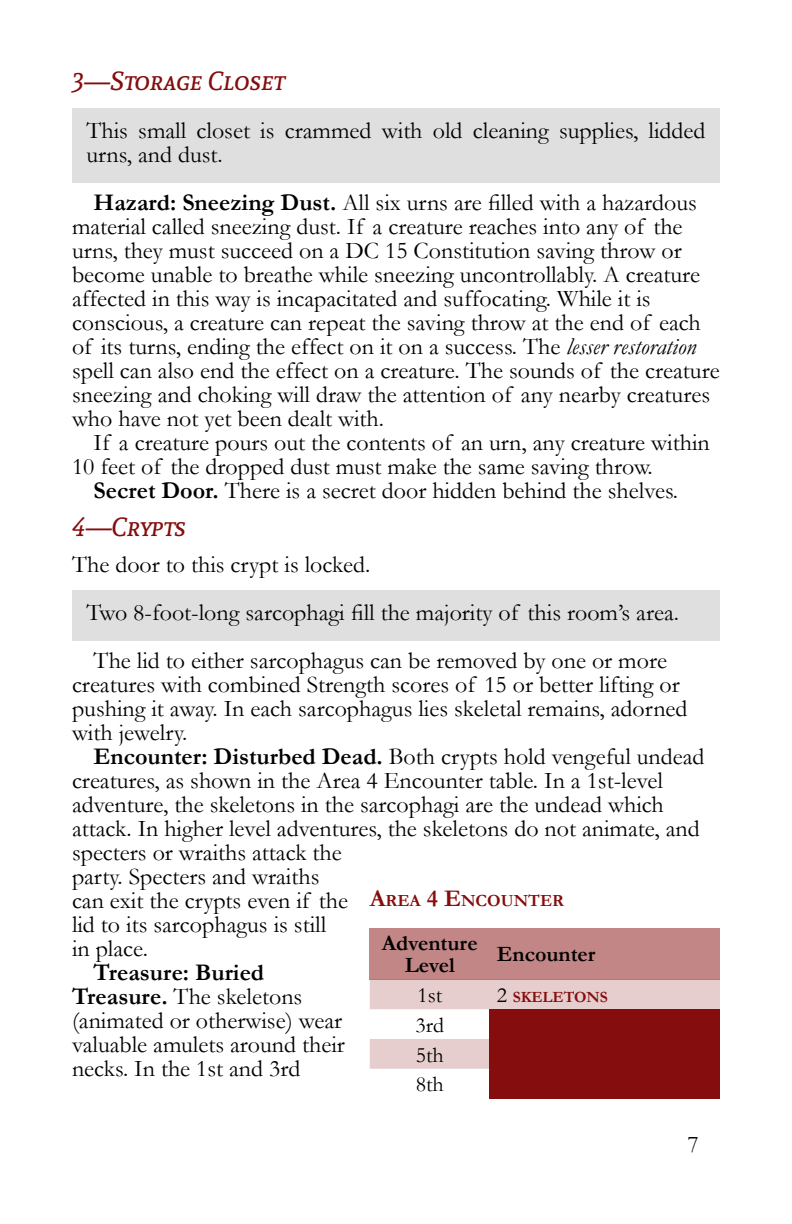
<style>
.page{position:relative;width:792px;height:1224px;background:#fff}
.page>*{position:absolute;margin:0;border:0;box-sizing:border-box;transform-origin:0 0}
.t1{font:italic 26px "Andada SC";letter-spacing:-.005em;color:#850d0d}
.t2{font:24px/24px "Garamond";color:#000}
.t3{font:700 22px/22px "Garamond";color:#000;text-align:center}
.t4{font:22px/29.8px "Garamond";color:#000;text-align:justify}
.t5{font:700 17.2px "Garamond";color:#850d0d}
.t6{font:700 15.8px "Garamond";color:#850d0d}
.s1{font-weight:700}
.s2{font-style:italic}
.s3{font-size:24px}
.s4{font-weight:400;font-size:22px;color:#000}
</style>
<div class="page">
<div style="left:72px;top:109px;width:648px;height:74px;background:#dfdfdf"></div>
<div style="left:72px;top:591px;width:648px;height:50px;background:#dfdfdf"></div>
<div style="left:370px;top:928px;width:350px;height:51px;background:#c28686"></div>
<svg style="left:370px;top:979px;width:350px;height:90px"></svg>
<div style="left:490px;top:1009px;width:230px;height:90px;background:#850d0d"></div>
<p class="t1" style="left:72px;top:63px;width:215px">3—Storage Closet</p>
<p class="t2" style="left:86px;top:122px;width:621px">This small closet is crammed with old cleaning supplies, lidded urns, and dust.</p>
<p class="t2" style="left:72px;top:194px;width:649px;text-indent:22px"><span class="s1">Hazard: Sneezing Dust.</span> All six urns are filled with a hazardous material called sneezing dust. If a creature reaches into any of the urns, they must succeed on a DC 15 Constitution saving throw or become unable to breathe while sneezing uncontrollably. A creature affected in this way is incapacitated and suffocating. While it is conscious, a creature can repeat the saving throw at the end of each of its turns, ending the effect on it on a success. The <span class="s2">lesser restoration </span>spell can also end the effect on a creature. The sounds of the creature sneezing and choking will draw the attention of any nearby creatures who have not yet been dealt with.</p>
<p class="t2" style="left:72px;top:434px;width:639px;text-indent:22px">If a creature pours out the contents of an urn, any creature within<br>10 feet of the dropped dust must make the same saving throw.</p>
<p class="t2" style="left:94px;top:482px;width:586px"><span class="s1">Secret Door.</span> There is a secret door hidden behind the shelves.</p>
<p class="t1" style="left:72px;top:509px;width:115px">4—Crypts</p>
<p class="t2" style="left:86px;top:544px;width:594px;line-height:48px;text-indent:-14px">The door to this crypt is locked.<br>Two 8-foot-long sarcophagi fill the majority of this room’s area.<br>The lid to either sarcophagus can be removed by one or more</p>
<p class="t2" style="left:72px;top:676px;width:617px">creatures with combined Strength scores of 15 or better lifting or pushing it away. In each sarcophagus lies skeletal remains, adorned with jewelry.</p>
<p class="t2" style="left:72px;top:748px;width:634px;text-indent:22px"><span class="s1">Encounter: Disturbed Dead.</span> Both crypts hold vengeful undead creatures, as shown in the Area 4 Encounter table. In a 1st-level adventure, the skeletons in the sarcophagi are the undead which attack. In higher level adventures, the skeletons do not animate, and specters or wraiths attack the<br>party. Specters and wraiths<br>can exit the crypts even if the<br>lid to its sarcophagus is still<br>in place.</p>
<p class="t2" style="left:72px;top:964px;width:274px;text-indent:22px"><span class="s1">Treasure: Buried<br>Treasure.</span> The skeletons (animated or otherwise) wear valuable amulets around their necks. In the 1st and 3rd</p>
<p class="t5" style="left:370px;top:895px;width:196px"><span class="s3">A</span>REA <span class="s3">4 E</span>NCOUNTER</p>
<p class="t3" style="left:382px;top:935px;width:97px">Adventure<br>Level</p>
<p class="t3" style="left:497px;top:946px;width:100px">Encounter</p>
<p class="t4" style="left:417px;top:983px;width:26px">1st</p>
<p class="t6" style="left:497px;top:992px;width:112px"><span class="s4">2</span> SKELETONS</p>
<p class="t4" style="left:415px;top:1013px;width:30px">3rd 5th 8th</p>
<p class="t2" style="left:688px;top:1135px;width:13px">7</p>
</div>
